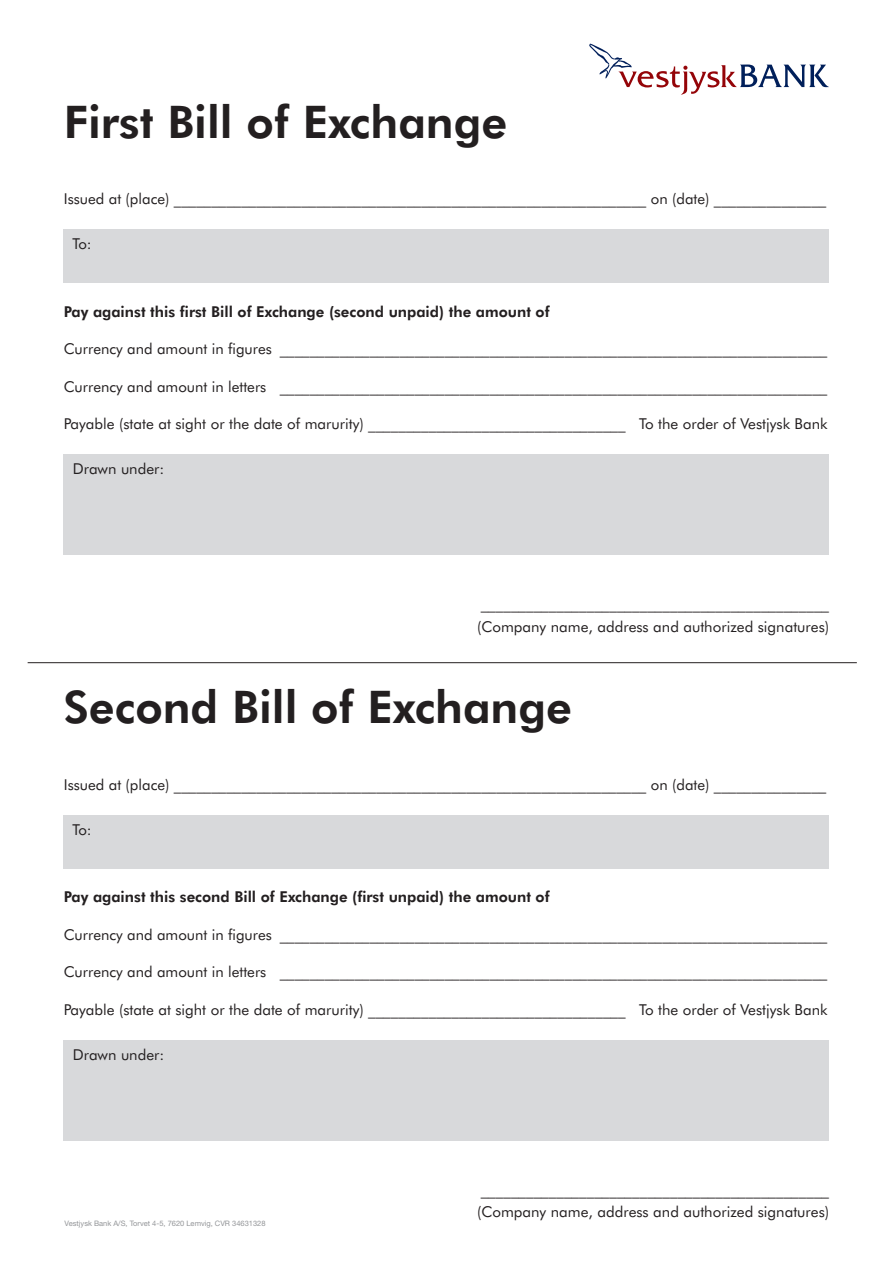
<style>
.page{position:relative;width:893px;height:1263px;background:#fff}
.page>*{position:absolute;margin:0;border:0;box-sizing:border-box;transform-origin:0 0}
.t1{font:700 45px "Futura BT";color:#231f20}
.t2{font:15px "Futura BT";color:#231f20}
.t3{font:700 15px "Futura BT";color:#231f20}
.t4{font:7.5px "Helvetica Neue LT Pro";color:#939598}
</style>
<div class="page">
<div style="left:64px;top:230px;width:765px;height:53px;background:#d8d9db"></div>
<div style="left:64px;top:815px;width:765px;height:53px;background:#d8d9db"></div>
<div style="left:64px;top:455px;width:765px;height:100px;background:#d8d9db"></div>
<div style="left:64px;top:1040px;width:765px;height:100px;background:#d8d9db"></div>
<svg style="left:589px;top:44px;width:240px;height:51px"></svg>
<hr style="left:28px;top:662px;width:829px;height:1px;background:#231f20">
<p class="t1" style="left:64px;top:93px;width:445px">First Bill of Exchange</p>
<p class="t2" style="left:64px;top:189px;width:764px">Issued at (place) _______________________________________________________________ on (date) _______________</p>
<p class="t2" style="left:73px;top:234px;width:21px">To:</p>
<p class="t3" style="left:64px;top:302px;width:487px">Pay against this first Bill of Exchange (second unpaid) the amount of</p>
<p class="t2" style="left:64px;top:339px;width:765px">Currency and amount in figures _________________________________________________________________________</p>
<p class="t2" style="left:64px;top:377px;width:765px">Currency and amount in letters _________________________________________________________________________</p>
<p class="t2" style="left:64px;top:414px;width:765px">Payable (state at sight or the date of marurity) __________________________________ To the order of Vestjysk Bank</p>
<p class="t2" style="left:73px;top:459px;width:93px">Drawn under:</p>
<p class="t2" style="left:481px;top:594px;width:350px">______________________________________________</p>
<p class="t2" style="left:477px;top:617px;width:354px">(Company name, address and authorized signatures)</p>
<p class="t1" style="left:64px;top:678px;width:510px">Second Bill of Exchange</p>
<p class="t2" style="left:64px;top:775px;width:764px">Issued at (place) _______________________________________________________________ on (date) _______________</p>
<p class="t2" style="left:73px;top:820px;width:21px">To:</p>
<p class="t3" style="left:64px;top:887px;width:487px">Pay against this second Bill of Exchange (first unpaid) the amount of</p>
<p class="t2" style="left:64px;top:925px;width:765px">Currency and amount in figures _________________________________________________________________________</p>
<p class="t2" style="left:64px;top:962px;width:765px">Currency and amount in letters _________________________________________________________________________</p>
<p class="t2" style="left:64px;top:1000px;width:765px">Payable (state at sight or the date of marurity) __________________________________ To the order of Vestjysk Bank</p>
<p class="t2" style="left:73px;top:1045px;width:93px">Drawn under:</p>
<p class="t4" style="left:65px;top:1219px;width:202px">Vestjysk Bank A/S, Torvet 4-5, 7620 Lemvig, CVR 34631328</p>
<p class="t2" style="left:481px;top:1180px;width:350px">______________________________________________</p>
<p class="t2" style="left:477px;top:1202px;width:354px">(Company name, address and authorized signatures)</p>
</div>
